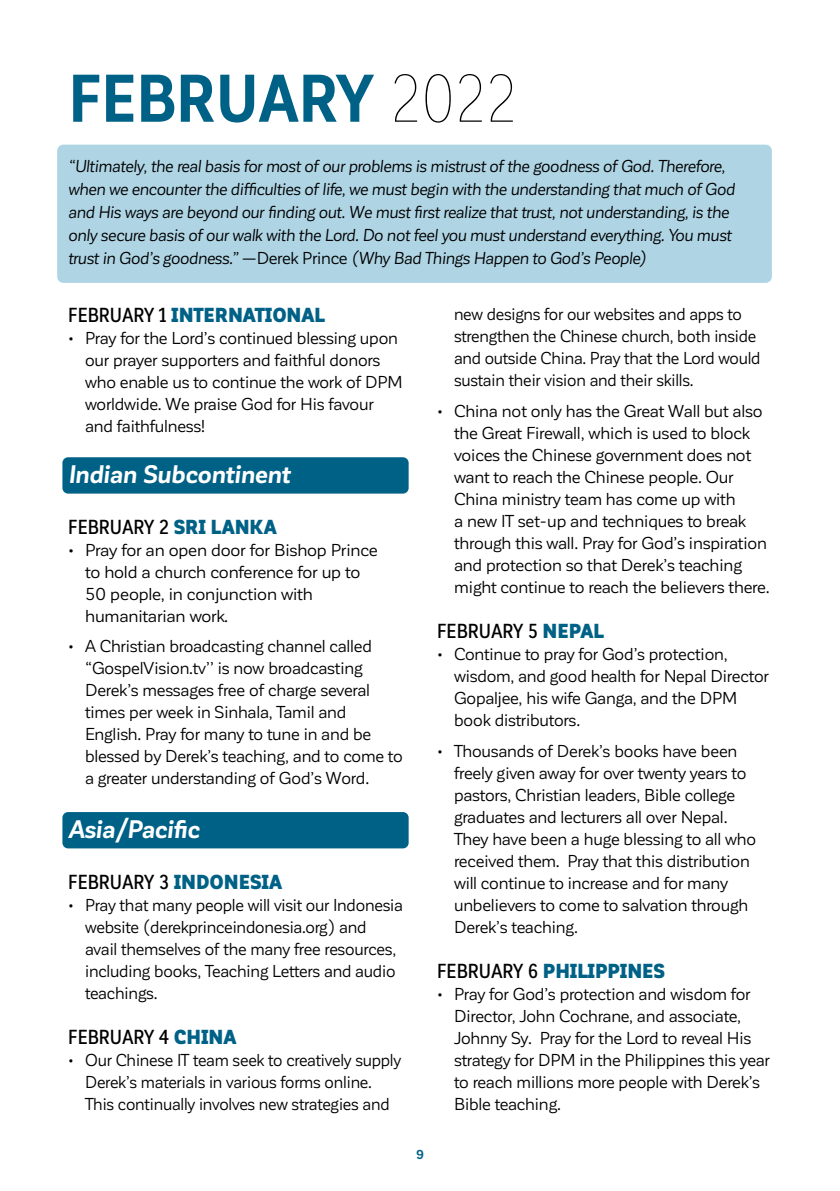
<style>
.page{position:relative;width:840px;height:1191px;background:#fff}
.page>*{position:absolute;margin:0;border:0;box-sizing:border-box;transform-origin:0 0}
.t1{font:700 66.2px "Corporative Sans Alt Cnd";letter-spacing:.005em;color:#006186}
.t2{font:italic 700 25px "Corporative Sans";letter-spacing:-.01em;color:#fff}
.t3{font:500 20px "Corporative Sans Alt Cnd";letter-spacing:.005em;color:#000}
.t4{font:900 20px "Corporative Sans Alt Cnd";letter-spacing:-.005em;color:#006186}
.t5{font:17px/22px "Corporative Sans";letter-spacing:-.01em;color:#000}
.t6{font:italic 17px/23px "Corporative Sans";letter-spacing:-.015em;color:#000}
.t7{font:700 12.8px "Corporative Sans";color:#006186}
.s1{font-family:"Corporative Sans Alt Cnd Hair";font-weight:400;color:#000}
.s2{font-style:normal}
.s3{font-weight:500;color:#000}
.s4{font-weight:900;color:#006186}
</style>
<div class="page">
<div style="left:57px;top:145px;width:714px;height:138px;background:#afd5e5;border-radius:6px"></div>
<div style="left:62px;top:457px;width:346px;height:36px;background:#006186;border-radius:6px"></div>
<div style="left:62px;top:812px;width:346px;height:36px;background:#006186;border-radius:6px"></div>
<h1 class="t1" style="left:68px;top:62px;width:450px">FEBRUARY <span class="s1">2022</span></h1>
<p class="t6" style="left:68px;top:155px;width:668px">“Ultimately, the real basis for most of our problems is mistrust of the goodness of God. Therefore, when we encounter the difficulties of life, we must begin with the understanding that much of God and His ways are beyond our finding out. We must first realize that trust, not understanding, is the only secure basis of our walk with the Lord. Do not feel you must understand everything. You must trust in God’s goodness.” <span class="s2">—Derek Prince</span> (Why Bad Things Happen to God’s People)</p>
<p class="t4" style="left:68px;top:304px;width:258px"><span class="s3">FEBRUARY 1</span> INTERNATIONAL</p>
<p class="t5" style="left:85px;top:328px;width:319px;text-indent:-17px">• Pray for the Lord’s continued blessing upon our prayer supporters and faithful donors who enable us to continue the work of DPM worldwide. We praise God for His favour and faithfulness!</p>
<h2 class="t2" style="left:68px;top:461px;width:223px">Indian Subcontinent</h2>
<p class="t3" style="left:68px;top:516px;width:210px">FEBRUARY 2 <span class="s4">SRI LANKA</span></p>
<p class="t5" style="left:85px;top:539px;width:294px;text-indent:-17px">• Pray for an open door for Bishop Prince to hold a church conference for up to<br>50 people, in conjunction with humanitarian work.</p>
<p class="t5" style="left:85px;top:635px;width:319px;text-indent:-17px">• A Christian broadcasting channel called “GospelVision.tv’’ is now broadcasting Derek’s messages free of charge several times per week in Sinhala, Tamil and English. Pray for many to tune in and be blessed by Derek’s teaching, and to come to a greater understanding of God’s Word.</p>
<h2 class="t2" style="left:68px;top:815px;width:133px">Asia/Pacific</h2>
<p class="t3" style="left:68px;top:871px;width:215px">FEBRUARY 3 <span class="s4">INDONESIA</span></p>
<p class="t5" style="left:85px;top:894px;width:319px;text-indent:-17px">• Pray that many people will visit our Indonesia website (derekprinceindonesia.org) and avail themselves of the many free resources, including books, Teaching Letters and audio teachings.</p>
<p class="t3" style="left:68px;top:1026px;width:170px">FEBRUARY 4 <span class="s4">CHINA</span></p>
<p class="t5" style="left:85px;top:1049px;width:317px;text-indent:-17px">• Our Chinese IT team seek to creatively supply<br>Derek’s materials in various forms online.<br>This continually involves new strategies and</p>
<p class="t7" style="left:416px;top:1147px;width:9px">9</p>
<p class="t5" style="left:454px;top:303px;width:308px">new designs for our websites and apps to strengthen the Chinese church, both inside and outside China. Pray that the Lord would sustain their vision and their skills.</p>
<p class="t5" style="left:454px;top:400px;width:317px;text-indent:-17px">• China not only has the Great Wall but also the Great Firewall, which is used to block voices the Chinese government does not want to reach the Chinese people. Our China ministry team has come up with<br>a new IT set-up and techniques to break through this wall. Pray for God’s inspiration and protection so that Derek’s teaching might continue to reach the believers there.</p>
<p class="t3" style="left:437px;top:620px;width:168px">FEBRUARY 5 <span class="s4">NEPAL</span></p>
<p class="t5" style="left:454px;top:643px;width:316px;text-indent:-17px">• Continue to pray for God’s protection, wisdom, and good health for Nepal Director Gopaljee, his wife Ganga, and the DPM book distributors.</p>
<p class="t5" style="left:454px;top:740px;width:303px;text-indent:-17px">• Thousands of Derek’s books have been freely given away for over twenty years to pastors, Christian leaders, Bible college graduates and lecturers all over Nepal.<br>They have been a huge blessing to all who received them. Pray that this distribution will continue to increase and for many unbelievers to come to salvation through Derek’s teaching.</p>
<p class="t4" style="left:437px;top:960px;width:229px"><span class="s3">FEBRUARY 6</span> PHILIPPINES</p>
<p class="t5" style="left:454px;top:983px;width:317px;text-indent:-17px">• Pray for God’s protection and wisdom for Director, John Cochrane, and associate, Johnny Sy. Pray for the Lord to reveal His strategy for DPM in the Philippines this year to reach millions more people with Derek’s Bible teaching.</p>
</div>
